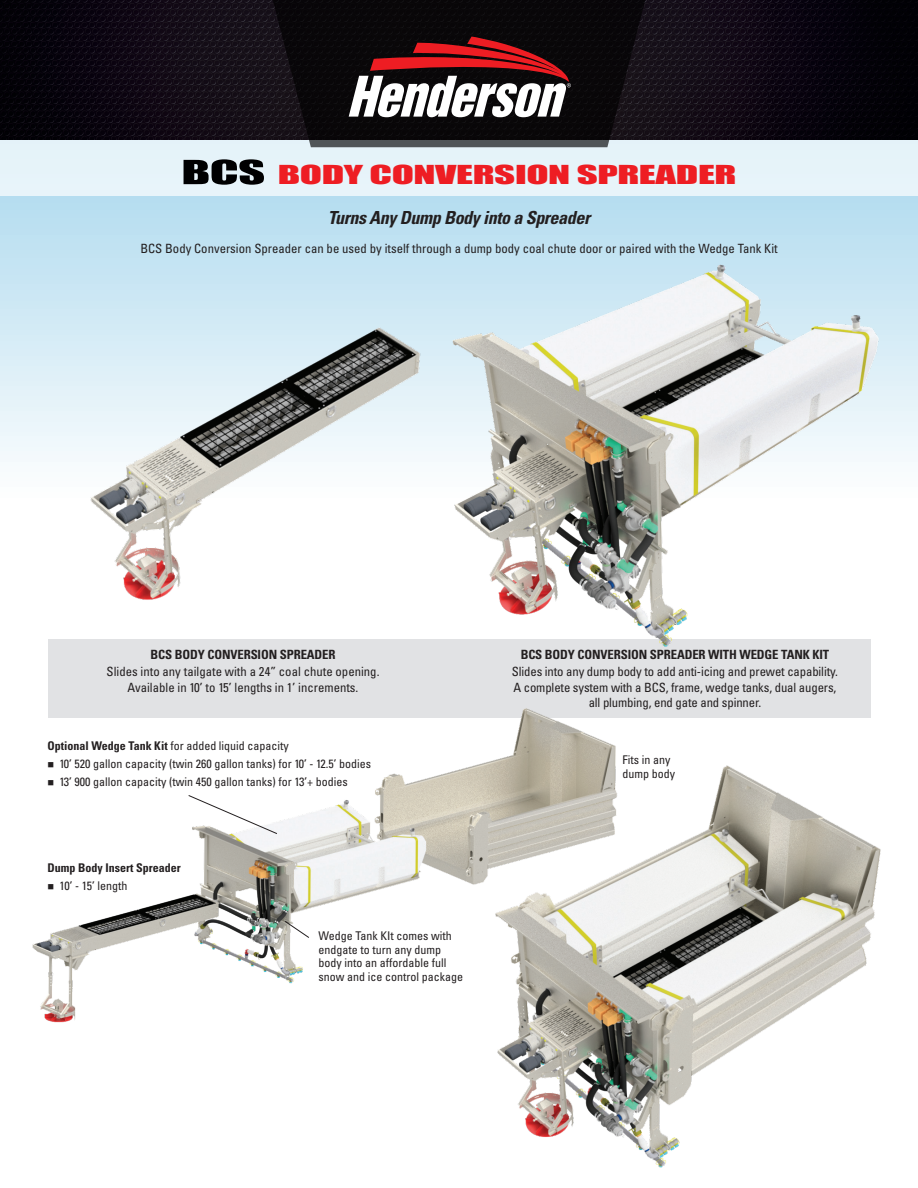
<style>
.page{position:relative;width:918px;height:1188px;background:#fff}
.page>*{position:absolute;margin:0;border:0;box-sizing:border-box;transform-origin:0 0}
.t1{font:24px "Impact";letter-spacing:-.01em;color:#ee1d23;scale:1.7 1}
.t2{font:italic 700 condensed 18px "Univers LT Std";letter-spacing:-.02em;color:#231f20}
.t3{font:condensed 12.75px/15px "Univers LT Std";color:#231f20;text-align:center}
.t4{font:700 condensed 12.75px "Univers LT Std";letter-spacing:-.01em;color:#231f20}
.t5{font:condensed 12px/13.5px "Univers LT Std";color:#231f20}
.t6{font:700 condensed 12px "Univers LT Std";color:#231f20}
.s1{font-size:30.75px;color:#000001}
.s2{font-weight:700}
</style>
<div class="page">
<div style="left:48px;top:640px;width:823px;height:78px;background:#e1e2e4"></div>
<svg style="left:0;top:196px;width:918px;height:266px;background:#c7e5f3"></svg>
<div style="left:0;top:139px;width:918px;height:57px;background:#e6f3f9"></div>
<img style="left:0;top:0;width:918px;height:139px">
<svg style="left:269px;top:0;width:380px;height:147px;background:#131114"></svg>
<svg style="left:349px;top:37px;width:222px;height:80px"></svg>
<img style="left:32px;top:708px;width:584px;height:315px">
<img style="left:492px;top:762px;width:389px;height:406px">
<svg style="left:188px;top:795px;width:89px;height:39px"></svg>
<img style="left:446px;top:256px;width:441px;height:391px">
<img style="left:87px;top:325px;width:337px;height:275px">
<svg style="left:285px;top:921px;width:24px;height:17px"></svg>
<p class="t1" style="left:181px;top:156px;width:328px"><span class="s1">BCS</span> BODY CONVERSION SPREADER</p>
<p class="t2" style="left:328px;top:207px;width:264px">Turns Any Dump Body into a Spreader</p>
<p class="t3" style="left:140px;top:241px;width:639px">BCS Body Conversion Spreader can be used by itself through a dump body coal chute door or paired with the Wedge Tank Kit</p>
<p class="t4" style="left:151px;top:647px;width:187px">BCS BODY CONVERSION SPREADER</p>
<p class="t3" style="left:107px;top:664px;width:274px">Slides into any tailgate with a 24” coal chute opening.</p>
<p class="t3" style="left:128px;top:680px;width:232px">Available in 10’ to 15’ lengths in 1’ increments.</p>
<p class="t5" style="left:48px;top:738px;width:243px"><span class="s2">Optional Wedge Tank Kit</span> for added liquid capacity</p>
<p class="t5" style="left:48px;top:756px;width:325px">■ 10’ 520 gallon capacity (twin 260 gallon tanks) for 10’ - 12.5’ bodies</p>
<p class="t5" style="left:48px;top:774px;width:302px">■ 13’ 900 gallon capacity (twin 450 gallon tanks) for 13’+ bodies</p>
<p class="t6" style="left:48px;top:861px;width:135px">Dump Body Insert Spreader</p>
<p class="t5" style="left:48px;top:879px;width:81px">■ 10’ - 15’ length</p>
<p class="t5" style="left:319px;top:929px;width:146px">Wedge Tank KIt comes with endgate to turn any dump body into an affordable full snow and ice control package</p>
<p class="t4" style="left:521px;top:647px;width:310px">BCS BODY CONVERSION SPREADER WITH WEDGE TANK KIT</p>
<p class="t3" style="left:512px;top:664px;width:328px">Slides into any dump body to add anti-icing and prewet capability.</p>
<p class="t3" style="left:513px;top:680px;width:324px">A complete system with a BCS, frame, wedge tanks, dual augers, all plumbing, end gate and spinner.</p>
<p class="t5" style="left:622px;top:753px;width:54px">Fits in any dump body</p>
</div>
